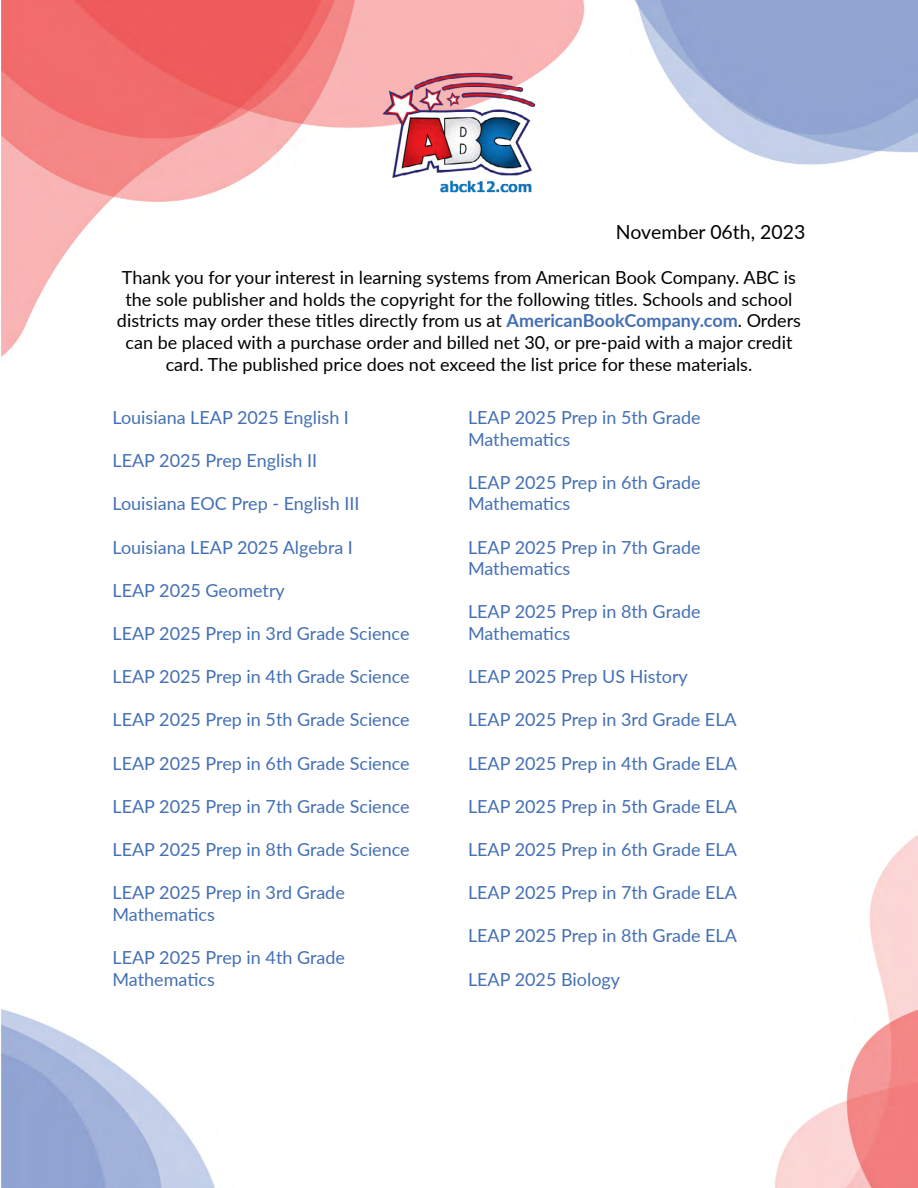
<style>
.page{position:relative;width:918px;height:1188px;background:#fff}
.page>*{position:absolute;margin:0;border:0;box-sizing:border-box;transform-origin:0 0}
.t1{font:19.5px "Lato";color:#000}
.t2{font:18px/21.6px "Lato";color:#4470b4}
.t3{font:18px/21.6px "Lato";color:#000;text-align:center}
.s1{font-weight:700;color:#4470b4}
</style>
<div class="page">
<img style="left:1px;top:0;width:917px;height:1188px">
<img style="left:378px;top:54px;width:162px;height:162px">
<p class="t1" style="left:616px;top:218px;width:191px">November 06th, 2023</p>
<p class="t3" style="left:117px;top:266px;width:686px">Thank you for your interest in learning systems from American Book Company. ABC is the sole publisher and holds the copyright for the following titles. Schools and school districts may order these titles directly from us at <span class="s1">AmericanBookCompany.com</span>. Orders can be placed with a purchase order and billed net 30, or pre-paid with a major credit card. The published price does not exceed the list price for these materials.</p>
<p class="t2" style="left:113px;top:406px;width:238px">Louisiana LEAP 2025 English I</p>
<p class="t2" style="left:113px;top:449px;width:206px">LEAP 2025 Prep English II</p>
<p class="t2" style="left:113px;top:492px;width:248px">Louisiana EOC Prep - English III</p>
<p class="t2" style="left:113px;top:535px;width:242px">Louisiana LEAP 2025 Algebra I</p>
<p class="t2" style="left:113px;top:579px;width:174px">LEAP 2025 Geometry</p>
<p class="t2" style="left:113px;top:622px;width:299px">LEAP 2025 Prep in 3rd Grade Science</p>
<p class="t2" style="left:113px;top:665px;width:299px">LEAP 2025 Prep in 4th Grade Science</p>
<p class="t2" style="left:113px;top:708px;width:299px">LEAP 2025 Prep in 5th Grade Science</p>
<p class="t2" style="left:113px;top:751px;width:299px">LEAP 2025 Prep in 6th Grade Science</p>
<p class="t2" style="left:113px;top:795px;width:299px">LEAP 2025 Prep in 7th Grade Science</p>
<p class="t2" style="left:113px;top:838px;width:299px">LEAP 2025 Prep in 8th Grade Science</p>
<p class="t2" style="left:113px;top:881px;width:234px">LEAP 2025 Prep in 3rd Grade<br>Mathematics</p>
<p class="t2" style="left:113px;top:946px;width:234px">LEAP 2025 Prep in 4th Grade<br>Mathematics</p>
<p class="t2" style="left:468px;top:406px;width:234px">LEAP 2025 Prep in 5th Grade<br>Mathematics</p>
<p class="t2" style="left:468px;top:471px;width:234px">LEAP 2025 Prep in 6th Grade<br>Mathematics</p>
<p class="t2" style="left:468px;top:535px;width:234px">LEAP 2025 Prep in 7th Grade<br>Mathematics</p>
<p class="t2" style="left:468px;top:600px;width:234px">LEAP 2025 Prep in 8th Grade<br>Mathematics</p>
<p class="t2" style="left:468px;top:665px;width:221px">LEAP 2025 Prep US History</p>
<p class="t2" style="left:468px;top:708px;width:270px">LEAP 2025 Prep in 3rd Grade ELA</p>
<p class="t2" style="left:468px;top:751px;width:271px">LEAP 2025 Prep in 4th Grade ELA</p>
<p class="t2" style="left:468px;top:795px;width:271px">LEAP 2025 Prep in 5th Grade ELA</p>
<p class="t2" style="left:468px;top:838px;width:271px">LEAP 2025 Prep in 6th Grade ELA</p>
<p class="t2" style="left:468px;top:881px;width:271px">LEAP 2025 Prep in 7th Grade ELA</p>
<p class="t2" style="left:468px;top:924px;width:271px">LEAP 2025 Prep in 8th Grade ELA</p>
<p class="t2" style="left:468px;top:967px;width:154px">LEAP 2025 Biology</p>
</div>
